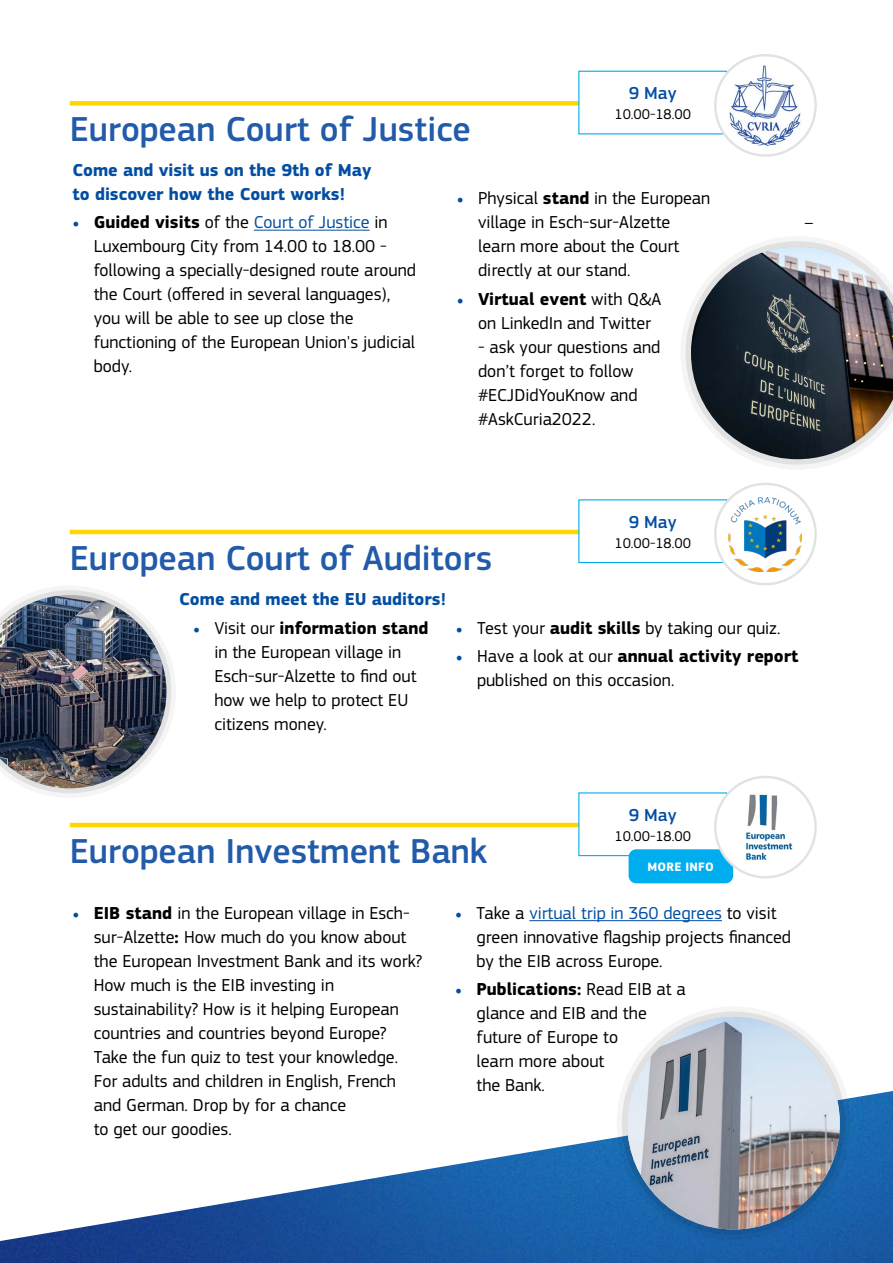
<style>
.page{position:relative;width:893px;height:1263px;background:#fff}
.page>*{position:absolute;margin:0;border:0;box-sizing:border-box;transform-origin:0 0}
.t1{font:500 36px "EC Square Sans Pro";color:#225ba9}
.t2{font:500 18.15px "EC Square Sans Pro";color:#034ea2}
.t3{font:18px/24px "EC Square Sans Pro";color:#000}
.t4{font:700 18px/24px "EC Square Sans Pro";color:#034ea2}
.t5{font:14.7px "EC Square Sans Pro";color:#000}
.t6{font:700 12.6px "EC Square Sans Pro";letter-spacing:.02em;color:#fff}
.s1{font-family:"Minion Pro";color:#034ea2}
.s2{font-weight:700}
.s3{color:#034ea2}
</style>
<div class="page">
<img style="left:0;top:1091px;width:893px;height:172px">
<svg style="left:685px;top:241px;width:148px;height:224px"></svg>
<img style="left:691px;top:247px;width:202px;height:212px">
<div style="left:70px;top:101px;width:693px;height:5px;background:#ffd600"></div>
<div style="left:579px;top:71px;width:148px;height:63px;background:#fff"></div>
<div style="left:578px;top:71px;width:149px;height:63px;border:1px solid #00aeef"></div>
<div style="left:714px;top:54px;width:103px;height:103px;background:#e1e2e3;border-radius:50%"></div>
<div style="left:716px;top:56px;width:98px;height:98px;background:#fff;border-radius:50%"></div>
<img style="left:729px;top:64px;width:73px;height:82px">
<hr style="left:254px;top:230px;width:116px;height:1px;background:#034ea2">
<hr style="left:70px;top:530px;width:693px;height:4px;background:#ffd600">
<div style="left:579px;top:500px;width:148px;height:62px;background:#fff"></div>
<div style="left:578px;top:499px;width:149px;height:64px;border:1px solid #00aeef"></div>
<div style="left:714px;top:483px;width:103px;height:102px;background:#e1e2e3;border-radius:50%"></div>
<div style="left:716px;top:485px;width:98px;height:98px;background:#fff;border-radius:50%"></div>
<img style="left:729px;top:497px;width:73px;height:74px">
<svg style="left:38px;top:590px;width:134px;height:204px"></svg>
<img style="left:0;top:595px;width:166px;height:193px">
<svg style="left:617px;top:1006px;width:233px;height:234px"></svg>
<img style="left:627px;top:1017px;width:213px;height:212px;border-radius:106px">
<hr style="left:529px;top:920px;width:193px;height:1px;background:#034ea2">
<hr style="left:70px;top:823px;width:693px;height:4px;background:#ffd600">
<div style="left:579px;top:793px;width:148px;height:63px;background:#fff"></div>
<div style="left:629px;top:849px;width:104px;height:34px;background:#00aeef;border-radius:8px"></div>
<div style="left:714px;top:776px;width:103px;height:102px;background:#e1e2e3;border-radius:50%"></div>
<div style="left:716px;top:778px;width:98px;height:98px;background:#fff;border-radius:50%"></div>
<img style="left:745px;top:794px;width:48px;height:66px">
<h1 class="t1" style="left:70px;top:108px;width:402px">European Court of Justice</h1>
<p class="t2" style="left:629px;top:83px;width:49px">9 May</p>
<p class="t5" style="left:615px;top:106px;width:78px">10.00-18.00</p>
<p class="t4" style="left:73px;top:159px;width:301px">Come and visit us on the 9th of May to discover how the Court works!</p>
<p class="t3" style="left:94px;top:211px;width:324px;text-indent:-21px"><span class="s1">•</span> <span class="s2">Guided visits</span> of the <span class="s3">Court of Justice</span> in Luxembourg City from 14.00 to 18.00 - following a specially-designed route around the Court (offered in several languages), you will be able to see up close the functioning of the European Union's judicial body.</p>
<p class="t3" style="left:478px;top:186px;width:234px;text-indent:-21px"><span class="s1">•</span> Physical <span class="s2">stand</span> in the European village in Esch-sur-Alzette</p>
<p class="t3" style="left:478px;top:234px;width:203px">learn more about the Court directly at our stand.</p>
<p class="t3" style="left:478px;top:287px;width:185px;text-indent:-21px"><span class="s1">•</span> <span class="s2">Virtual event</span> with Q&amp;A on LinkedIn and Twitter</p>
<p class="t3" style="left:478px;top:335px;width:184px">- ask your questions and don’t forget to follow #ECJDidYouKnow and #AskCuria2022.</p>
<h1 class="t1" style="left:70px;top:537px;width:424px">European Court of Auditors</h1>
<p class="t4" style="left:179px;top:588px;width:268px">Come and meet the EU auditors!</p>
<p class="t2" style="left:629px;top:511px;width:49px">9 May</p>
<p class="t5" style="left:615px;top:535px;width:78px">10.00-18.00</p>
<p class="t3" style="left:804px;top:210px;width:11px">–</p>
<p class="t3" style="left:214px;top:616px;width:216px;text-indent:-21px"><span class="s1">•</span> Visit our <span class="s2">information stand </span>in the European village in<br>Esch-sur-Alzette to find out how we help to protect EU citizens money.</p>
<p class="t3" style="left:456px;top:616px;width:326px"><span class="s1">•</span> Test your <span class="s2">audit skills</span> by taking our quiz.</p>
<p class="t3" style="left:477px;top:644px;width:323px;text-indent:-21px"><span class="s1">•</span> Have a look at our <span class="s2">annual activity report </span>published on this occasion.</p>
<h1 class="t1" style="left:70px;top:830px;width:419px">European Investment Bank</h1>
<p class="t2" style="left:629px;top:804px;width:49px">9 May</p>
<p class="t5" style="left:615px;top:828px;width:78px">10.00-18.00</p>
<p class="t6" style="left:647px;top:859px;width:68px">MORE INFO</p>
<p class="t3" style="left:94px;top:901px;width:330px;text-indent:-21px"><span class="s1">•</span> <span class="s2">EIB stand</span> in the European village in Esch&shy;sur-Alzette<span class="s2">:</span> How much do you know about the European Investment Bank and its work?<br>How much is the EIB investing in sustainability? How is it helping European countries and countries beyond Europe?<br>Take the fun quiz to test your knowledge.<br>For adults and children in English, French and German. Drop by for a chance<br>to get our goodies.</p>
<p class="t3" style="left:477px;top:901px;width:316px;text-indent:-21px"><span class="s1">•</span> Take a <span class="s3">virtual trip in 360 degrees</span> to visit green innovative flagship projects financed by the EIB across Europe.</p>
<p class="t3" style="left:477px;top:977px;width:211px;text-indent:-21px"><span class="s1">•</span> <span class="s2">Publications:</span> Read EIB at a glance and EIB and the future of Europe to<br>learn more about<br>the Bank.</p>
</div>
